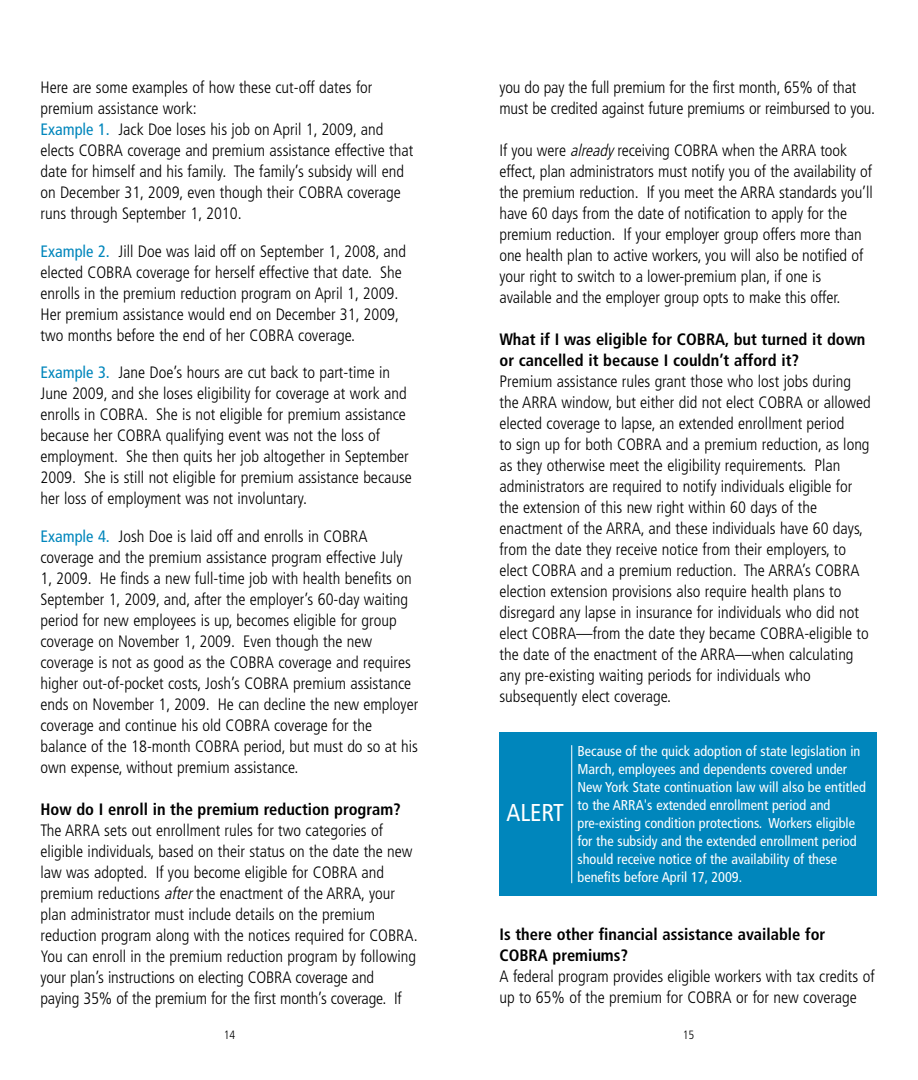
<style>
.page{position:relative;width:918px;height:1080px;background:#fff}
.page>*{position:absolute;margin:0;border:0;box-sizing:border-box;transform-origin:0 0}
.t1{font:condensed 24.3px "Frutiger";color:#fff}
.t2{font:300 condensed 16.5px/21px "Frutiger";color:#000}
.t3{font:700 condensed 16.5px/21px "Frutiger";color:#000}
.t4{font:condensed 14.25px/18px "Frutiger";color:#fff}
.t5{font:300 condensed 12px "Frutiger";color:#000}
.s1{font-weight:400;color:#0086bc}
.s2{font-style:italic}
</style>
<div class="page">
<div style="left:500px;top:732px;width:378px;height:164px;background:#0086bc"></div>
<hr style="left:571px;top:745px;width:1px;height:138px;background:#fff">
<p class="t2" style="left:40px;top:78px;width:374px">Here are some examples of how these cut-off dates for premium assistance work:<br><span class="s1">Example 1.</span> Jack Doe loses his job on April 1, 2009, and elects COBRA coverage and premium assistance effective that date for himself and his family. The family’s subsidy will end on December 31, 2009, even though their COBRA coverage runs through September 1, 2010.</p>
<p class="t2" style="left:40px;top:242px;width:367px"><span class="s1">Example 2.</span> Jill Doe was laid off on September 1, 2008, and elected COBRA coverage for herself effective that date. She enrolls in the premium reduction program on April 1, 2009.<br>Her premium assistance would end on December 31, 2009, two months before the end of her COBRA coverage.</p>
<p class="t2" style="left:40px;top:364px;width:373px"><span class="s1">Example 3.</span> Jane Doe’s hours are cut back to part-time in June 2009, and she loses eligibility for coverage at work and enrolls in COBRA. She is not eligible for premium assistance because her COBRA qualifying event was not the loss of employment. She then quits her job altogether in September 2009. She is still not eligible for premium assistance because her loss of employment was not involuntary.</p>
<p class="t2" style="left:40px;top:527px;width:379px"><span class="s1">Example 4.</span> Josh Doe is laid off and enrolls in COBRA coverage and the premium assistance program effective July 1, 2009. He finds a new full-time job with health benefits on September 1, 2009, and, after the employer’s 60-day waiting period for new employees is up, becomes eligible for group coverage on November 1, 2009. Even though the new coverage is not as good as the COBRA coverage and requires higher out-of-pocket costs, Josh’s COBRA premium assistance ends on November 1, 2009. He can decline the new employer coverage and continue his old COBRA coverage for the balance of the 18-month COBRA period, but must do so at his own expense, without premium assistance.</p>
<p class="t3" style="left:40px;top:800px;width:362px">How do I enroll in the premium reduction program?</p>
<p class="t2" style="left:40px;top:821px;width:379px">The ARRA sets out enrollment rules for two categories of eligible individuals, based on their status on the date the new law was adopted. If you become eligible for COBRA and premium reductions <span class="s2">after</span>the enactment of the ARRA, your plan administrator must include details on the premium reduction program along with the notices required for COBRA.<br>You can enroll in the premium reduction program by following your plan’s instructions on electing COBRA coverage and<br>paying 35% of the premium for the first month’s coverage. If</p>
<p class="t2" style="left:500px;top:78px;width:377px">you do pay the full premium for the first month, 65% of that must be credited against future premiums or reimbursed to you.</p>
<p class="t2" style="left:499px;top:141px;width:375px">If you were <span class="s2">already</span> receiving COBRA when the ARRA took effect, plan administrators must notify you of the availability of the premium reduction. If you meet the ARRA standards you’ll have 60 days from the date of notification to apply for the premium reduction. If your employer group offers more than one health plan to active workers, you will also be notified of your right to switch to a lower-premium plan, if one is available and the employer group opts to make this offer.</p>
<p class="t3" style="left:499px;top:330px;width:368px">What if I was eligible for COBRA, but turned it down or cancelled it because I couldn’t afford it?</p>
<p class="t2" style="left:499px;top:373px;width:373px">Premium assistance rules grant those who lost jobs during the ARRA window, but either did not elect COBRA or allowed elected coverage to lapse, an extended enrollment period<br>to sign up for both COBRA and a premium reduction, as long as they otherwise meet the eligibility requirements. Plan administrators are required to notify individuals eligible for the extension of this new right within 60 days of the enactment of the ARRA, and these individuals have 60 days, from the date they receive notice from their employers, to elect COBRA and a premium reduction. The ARRA’s COBRA election extension provisions also require health plans to disregard any lapse in insurance for individuals who did not elect COBRA—from the date they became COBRA-eligible to the date of the enactment of the ARRA—when calculating any pre-existing waiting periods for individuals who subsequently elect coverage.</p>
<p class="t4" style="left:578px;top:743px;width:290px">Because of the quick adoption of state legislation in March, employees and dependents covered under New York State continuation law will also be entitled to the ARRA's extended enrollment period and pre-existing condition protections. Workers eligible for the subsidy and the extended enrollment period should receive notice of the availability of these benefits before April 17, 2009.</p>
<h1 class="t1" style="left:506px;top:803px;width:59px">ALERT</h1>
<p class="t3" style="left:500px;top:925px;width:327px">Is there other financial assistance available for<br>COBRA premiums?</p>
<p class="t2" style="left:500px;top:967px;width:377px">A federal program provides eligible workers with tax credits of up to 65% of the premium for COBRA or for new coverage</p>
<p class="t5" style="left:224px;top:1030px;width:13px">14</p>
<p class="t5" style="left:683px;top:1030px;width:13px">15</p>
</div>
